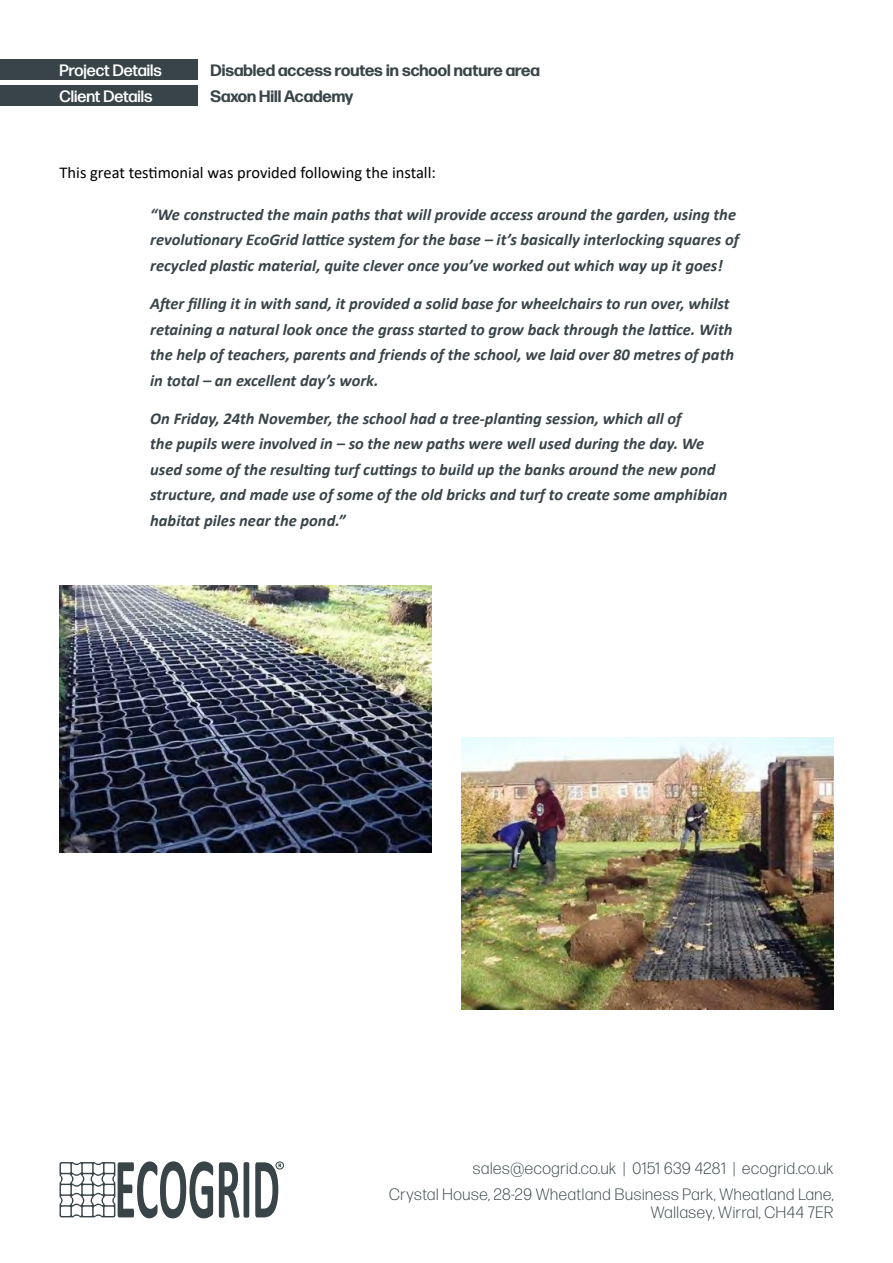
<style>
.page{position:relative;width:893px;height:1263px;background:#fff}
.page>*{position:absolute;margin:0;border:0;box-sizing:border-box;transform-origin:0 0}
.t1{font:italic 700 16.5px/25.5px "Calibri";color:#384448}
.t2{font:300 16.5px/26.5px "Forma DJR Deck";letter-spacing:.04em;color:#384448;text-align:right}
.t3{font:700 16.5px/25.5px "Forma DJR Deck";color:#384448}
.t4{font:16.5px "Calibri";color:#000}
.t5{font:500 16.5px/25.5px "Forma DJR Deck";color:#fff}
</style>
<div class="page">
<svg style="left:60px;top:1161px;width:153px;height:57px"></svg>
<svg style="left:219px;top:1162px;width:30px;height:56px"></svg>
<svg style="left:255px;top:1161px;width:29px;height:56px"></svg>
<div style="left:0;top:60px;width:198px;height:20px;background:#384448"></div>
<div style="left:0;top:85px;width:198px;height:21px;background:#384448"></div>
<img style="left:60px;top:585px;width:372px;height:267px">
<img style="left:461px;top:737px;width:372px;height:272px">
<p class="t5" style="left:60px;top:57px;width:104px">Project Details<br>Client Details</p>
<p class="t3" style="left:210px;top:57px;width:331px">Disabled access routes in school nature area<br>Saxon Hill Academy</p>
<p class="t4" style="left:60px;top:161px;width:378px">This great testimonial was provided following the install:</p>
<p class="t1" style="left:150px;top:201px;width:590px">“We constructed the main paths that will provide access around the garden, using the revolutionary EcoGrid lattice system for the base – it’s basically interlocking squares of recycled plastic material, quite clever once you’ve worked out which way up it goes!</p>
<p class="t1" style="left:150px;top:290px;width:585px">After filling it in with sand, it provided a solid base for wheelchairs to run over, whilst retaining a natural look once the grass started to grow back through the lattice. With the help of teachers, parents and friends of the school, we laid over 80 metres of path in total – an excellent day’s work.</p>
<p class="t1" style="left:150px;top:405px;width:579px">On Friday, 24th November, the school had a tree-planting session, which all of<br>the pupils were involved in – so the new paths were well used during the day. We used some of the resulting turf cuttings to build up the banks around the new pond structure, and made use of some of the old bricks and turf to create some amphibian habitat piles near the pond.”</p>
<p class="t2" style="left:389px;top:1154px;width:446px">sales@ecogrid.co.uk | 0151 639 4281 | ecogrid.co.uk<br>Crystal House, 28-29 Wheatland Business Park, Wheatland Lane,</p>
<p class="t2" style="left:651px;top:1199px;width:184px">Wallasey, Wirral, CH44 7ER</p>
</div>
